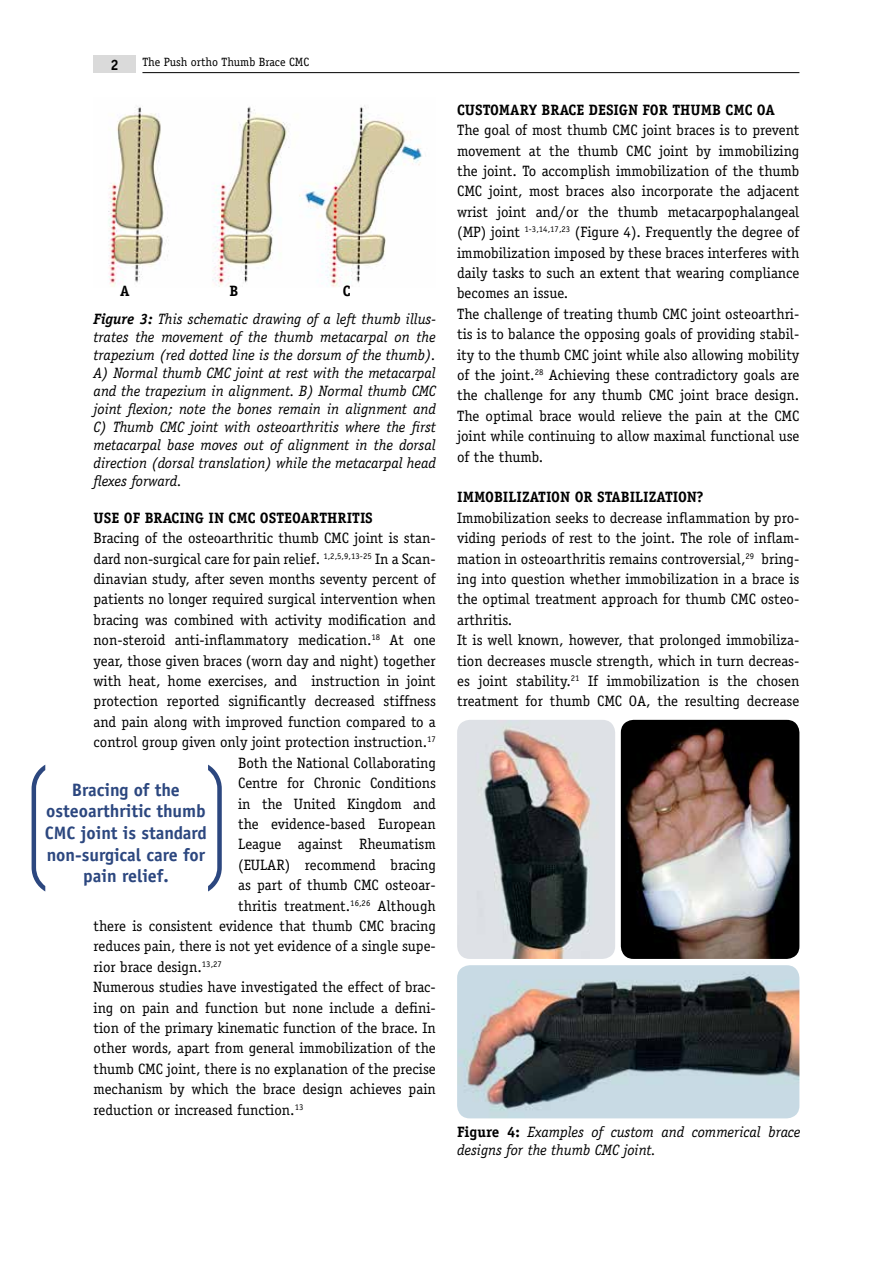
<style>
.page{position:relative;width:893px;height:1263px;background:#fff}
.page>*{position:absolute;margin:0;border:0;box-sizing:border-box;transform-origin:0 0}
.t1{font:700 18px/21.6px "Officina Sans LT";color:#2c477f;text-align:center}
.t2{font:15px/20.4px "Officina Serif LT";color:#000}
.t3{font:italic 15px/18px "Officina Serif LT";color:#000;text-align:justify}
.t4{font:700 15px "Officina Serif LT";color:#000}
.t5{font:12px "Officina Serif LT";color:#000}
.s1{font-weight:700}
.s2{font-weight:700;font-style:normal}
</style>
<div class="page">
<hr style="left:142px;top:72px;width:657px;height:1px;background:#000">
<div style="left:94px;top:55px;width:42px;height:17px;background:#dadada"></div>
<svg style="left:208px;top:765px;width:14px;height:126px"></svg>
<svg style="left:32px;top:765px;width:13px;height:126px"></svg>
<img style="left:457px;top:720px;width:158px;height:239px">
<img style="left:621px;top:720px;width:178px;height:239px">
<img style="left:457px;top:965px;width:342px;height:153px">
<img style="left:108px;top:105px;width:314px;height:182px">
<p class="t4" style="left:111px;top:55px;width:10px">2</p>
<p class="t5" style="left:142px;top:55px;width:168px">The Push ortho Thumb Brace CMC</p>
<p class="t4" style="left:120px;top:281px;width:11px">A</p>
<p class="t4" style="left:230px;top:281px;width:10px">B</p>
<p class="t4" style="left:343px;top:281px;width:9px">C</p>
<p class="t3" style="left:94px;top:310px;width:344px"><span class="s1">Figure 3:</span> This schematic drawing of a left thumb illus&shy;trates the movement of the thumb metacarpal on the trapezium (red dotted line is the dorsum of the thumb).<br>A) Normal thumb CMC joint at rest with the metacarpal and the trapezium in alignment. B) Normal thumb CMC joint flexion; note the bones remain in alignment and C) Thumb CMC joint with osteoarthritis where the first metacarpal base moves out of alignment in the dorsal direction (dorsal translation) while the metacarpal head flexes forward.</p>
<p class="t4" style="left:94px;top:508px;width:281px">USE OF BRACING IN CMC OSTEOARTHRITIS</p>
<p class="t2" style="left:94px;top:528px;width:344px">Bracing of the osteoarthritic thumb CMC joint is stan-</p>
<p class="t2" style="left:94px;top:548px;width:344px">dard non-surgical care for pain relief. <sup>1,2,5,9,13-25</sup> In a Scan-</p>
<p class="t2" style="left:94px;top:569px;width:344px">dinavian study, after seven months seventy percent of</p>
<p class="t2" style="left:94px;top:589px;width:344px">patients no longer required surgical intervention when</p>
<p class="t2" style="left:94px;top:610px;width:344px">bracing was combined with activity modification and</p>
<p class="t2" style="left:94px;top:630px;width:344px">non-steroid anti-inflammatory medication.<sup>18</sup> At one</p>
<p class="t2" style="left:94px;top:650px;width:344px">year, those given braces (worn day and night) together</p>
<p class="t2" style="left:94px;top:671px;width:344px">with heat, home exercises, and instruction in joint</p>
<p class="t2" style="left:94px;top:691px;width:344px">protection reported significantly decreased stiffness</p>
<p class="t2" style="left:94px;top:712px;width:344px">and pain along with improved function compared to a</p>
<p class="t2" style="left:94px;top:732px;width:344px">control group given only joint protection instruction.<sup>17</sup></p>
<p class="t2" style="left:238px;top:752px;width:199px">Both the National Collaborating</p>
<p class="t2" style="left:238px;top:773px;width:199px">Centre for Chronic Conditions</p>
<p class="t2" style="left:238px;top:793px;width:199px">in the United Kingdom and</p>
<p class="t2" style="left:238px;top:814px;width:199px">the evidence-based European</p>
<p class="t2" style="left:238px;top:834px;width:199px">League against Rheumatism</p>
<p class="t2" style="left:238px;top:854px;width:199px">(EULAR) recommend bracing</p>
<p class="t2" style="left:238px;top:875px;width:199px">as part of thumb CMC osteoar-</p>
<p class="t2" style="left:238px;top:895px;width:199px">thritis treatment.<sup>16,26</sup> Although</p>
<p class="t2" style="left:94px;top:916px;width:344px">there is consistent evidence that thumb CMC bracing</p>
<p class="t2" style="left:94px;top:936px;width:344px">reduces pain, there is not yet evidence of a single supe-</p>
<p class="t2" style="left:94px;top:956px;width:130px">rior brace design.<sup>13,27</sup></p>
<p class="t2" style="left:94px;top:977px;width:344px">Numerous studies have investigated the effect of brac-</p>
<p class="t2" style="left:94px;top:997px;width:344px">ing on pain and function but none include a defini-</p>
<p class="t2" style="left:94px;top:1018px;width:344px">tion of the primary kinematic function of the brace. In</p>
<p class="t2" style="left:94px;top:1038px;width:344px">other words, apart from general immobilization of the</p>
<p class="t2" style="left:94px;top:1058px;width:344px">thumb CMC joint, there is no explanation of the precise</p>
<p class="t2" style="left:94px;top:1079px;width:344px">mechanism by which the brace design achieves pain</p>
<p class="t2" style="left:94px;top:1099px;width:211px">reduction or increased function.<sup>13</sup></p>
<p class="t1" style="left:45px;top:779px;width:164px">Bracing of the osteoarthritic thumb<br>CMC joint is standard non-surgical care for pain relief.</p>
<p class="t4" style="left:457px;top:100px;width:319px">CUSTOMARY BRACE DESIGN FOR THUMB CMC OA</p>
<p class="t2" style="left:457px;top:120px;width:344px">The goal of most thumb CMC joint braces is to prevent movement at the thumb CMC joint by immobilizing the joint. To accomplish immobilization of the thumb CMC joint, most braces also incorporate the adjacent wrist joint and/or the thumb metacarpophalangeal (MP) joint <sup>1-3,14,17,23</sup> (Figure 4). Frequently the degree of immobilization imposed by these braces interferes with daily tasks to such an extent that wearing compliance becomes an issue.<br>The challenge of treating thumb CMC joint osteoarthri&shy;tis is to balance the opposing goals of providing stabil&shy;ity to the thumb CMC joint while also allowing mobility of the joint.<sup>28</sup> Achieving these contradictory goals are the challenge for any thumb CMC joint brace design.<br>The optimal brace would relieve the pain at the CMC joint while continuing to allow maximal functional use of the thumb.</p>
<p class="t4" style="left:457px;top:488px;width:248px">IMMOBILIZATION OR STABILIZATION?</p>
<p class="t2" style="left:457px;top:508px;width:344px">Immobilization seeks to decrease inflammation by pro&shy;viding periods of rest to the joint. The role of inflam&shy;mation in osteoarthritis remains controversial,<sup>29</sup> bring&shy;ing into question whether immobilization in a brace is the optimal treatment approach for thumb CMC osteo&shy;arthritis.<br>It is well known, however, that prolonged immobiliza&shy;tion decreases muscle strength, which in turn decreas&shy;es joint stability.<sup>21</sup> If immobilization is the chosen treatment for thumb CMC OA, the resulting decrease</p>
<p class="t3" style="left:457px;top:1122px;width:345px"><span class="s2">Figure 4:</span> Examples of custom and commerical brace designs for the thumb CMC joint.</p>
</div>
